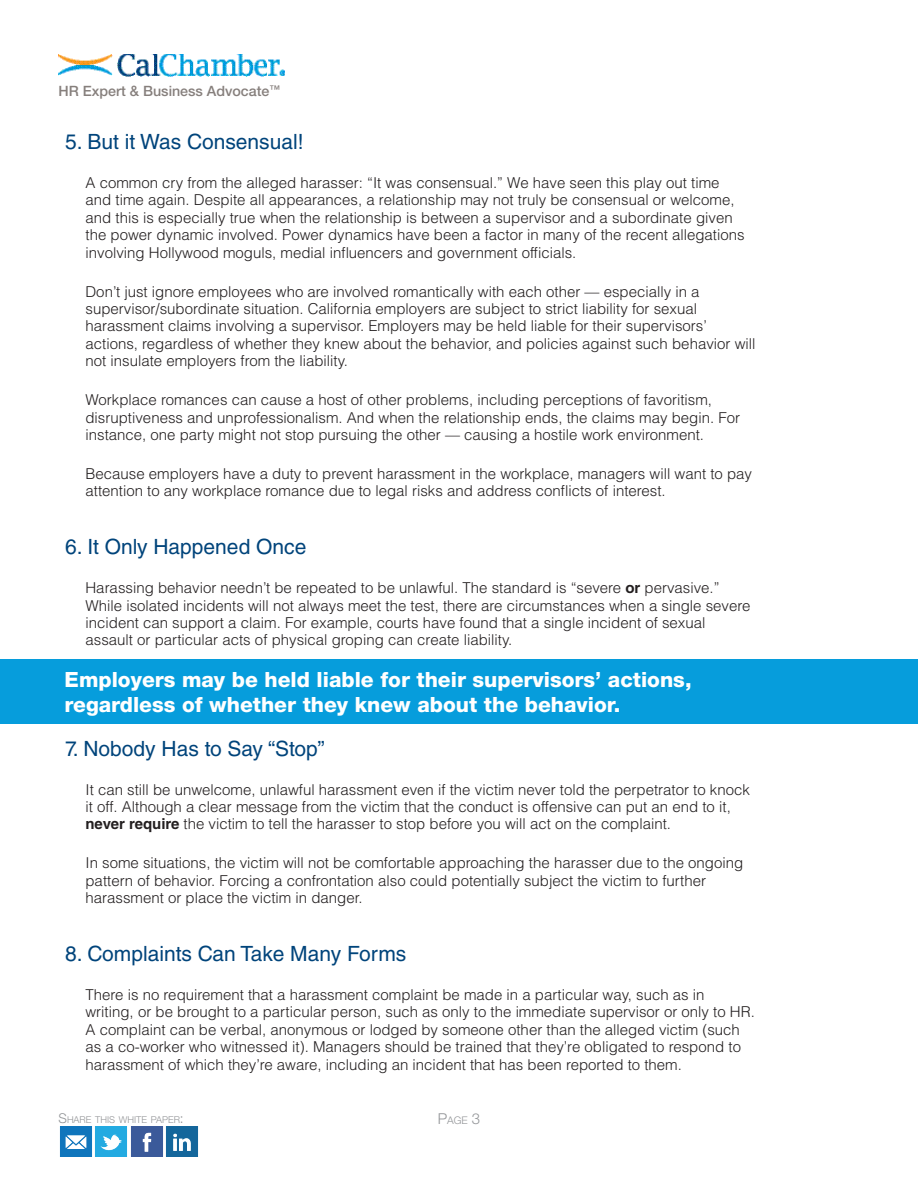
<style>
.page{position:relative;width:918px;height:1188px;background:#fff}
.page>*{position:absolute;margin:0;border:0;box-sizing:border-box;transform-origin:0 0}
.t1{font:800 21px/25.2px "Helvetica Neue LT Std";color:#fff}
.t2{font:21px "Helvetica LT Std";color:#00447b}
.t3{font:300 15px/17.4px "Helvetica LT Std";color:#231f20}
.t4{font:500 14.25px "Helvetica Neue LT Std";color:#867f7c}
.t5{font:300 10.5px "Helvetica Neue LT Std";color:#939598}
.t6{font:300 9.45px "Helvetica Neue LT Std";color:#939598}
.s1{font-weight:700}
.s2{font-size:13.5px}
.s3{font-size:15px}
</style>
<div class="page">
<img style="left:58px;top:54px;width:227px;height:22px">
<img style="left:60px;top:1126px;width:138px;height:31px">
<div style="left:0;top:659px;width:918px;height:65px;background:#069ddc"></div>
<p class="t4" style="left:59px;top:83px;width:223px">HR Expert &amp; Business Advocate<sup>™</sup></p>
<h1 class="t2" style="left:65px;top:129px;width:240px">5. But it Was Consensual!</h1>
<p class="t3" style="left:86px;top:174px;width:661px">A common cry from the alleged harasser: “It was consensual.” We have seen this play out time and time again. Despite all appearances, a relationship may not truly be consensual or welcome, and this is especially true when the relationship is between a supervisor and a subordinate given the power dynamic involved. Power dynamics have been a factor in many of the recent allegations involving Hollywood moguls, medial influencers and government officials.</p>
<p class="t3" style="left:86px;top:282px;width:672px">Don’t just ignore employees who are involved romantically with each other — especially in a supervisor/subordinate situation. California employers are subject to strict liability for sexual harassment claims involving a supervisor. Employers may be held liable for their supervisors’ actions, regardless of whether they knew about the behavior, and policies against such behavior will not insulate employers from the liability.</p>
<p class="t3" style="left:86px;top:391px;width:656px">Workplace romances can cause a host of other problems, including perceptions of favoritism, disruptiveness and unprofessionalism. And when the relationship ends, the claims may begin. For instance, one party might not stop pursuing the other — causing a hostile work environment.</p>
<p class="t3" style="left:86px;top:465px;width:668px">Because employers have a duty to prevent harassment in the workplace, managers will want to pay attention to any workplace romance due to legal risks and address conflicts of interest.</p>
<h1 class="t2" style="left:65px;top:535px;width:243px">6. It Only Happened Once</h1>
<p class="t3" style="left:86px;top:579px;width:667px">Harassing behavior needn’t be repeated to be unlawful. The standard is “severe <span class="s1">or</span> pervasive.” While isolated incidents will not always meet the test, there are circumstances when a single severe incident can support a claim. For example, courts have found that a single incident of sexual assault or particular acts of physical groping can create liability.</p>
<h1 class="t1" style="left:65px;top:667px;width:629px">Employers may be held liable for their supervisors’ actions, regardless of whether they knew about the behavior.</h1>
<h1 class="t2" style="left:65px;top:736px;width:261px">7. Nobody Has to Say “Stop”</h1>
<p class="t3" style="left:86px;top:780px;width:666px">It can still be unwelcome, unlawful harassment even if the victim never told the perpetrator to knock it off. Although a clear message from the victim that the conduct is offensive can put an end to it, <span class="s1">never require</span> the victim to tell the harasser to stop before you will act on the complaint.</p>
<p class="t3" style="left:86px;top:854px;width:659px">In some situations, the victim will not be comfortable approaching the harasser due to the ongoing pattern of behavior. Forcing a confrontation also could potentially subject the victim to further harassment or place the victim in danger.</p>
<h1 class="t2" style="left:65px;top:942px;width:343px">8. Complaints Can Take Many Forms</h1>
<p class="t3" style="left:86px;top:986px;width:671px">There is no requirement that a harassment complaint be made in a particular way, such as in writing, or be brought to a particular person, such as only to the immediate supervisor or only to HR.<br>A complaint can be verbal, anonymous or lodged by someone other than the alleged victim (such as a co-worker who witnessed it). Managers should be trained that they’re obligated to respond to harassment of which they’re aware, including an incident that has been reported to them.</p>
<p class="t6" style="left:58px;top:1114px;width:127px"><span class="s2">S</span>HARE THIS WHITE PAPER<span class="s2">:</span></p>
<p class="t5" style="left:438px;top:1114px;width:44px"><span class="s3">P</span>AGE <span class="s3">3</span></p>
</div>
